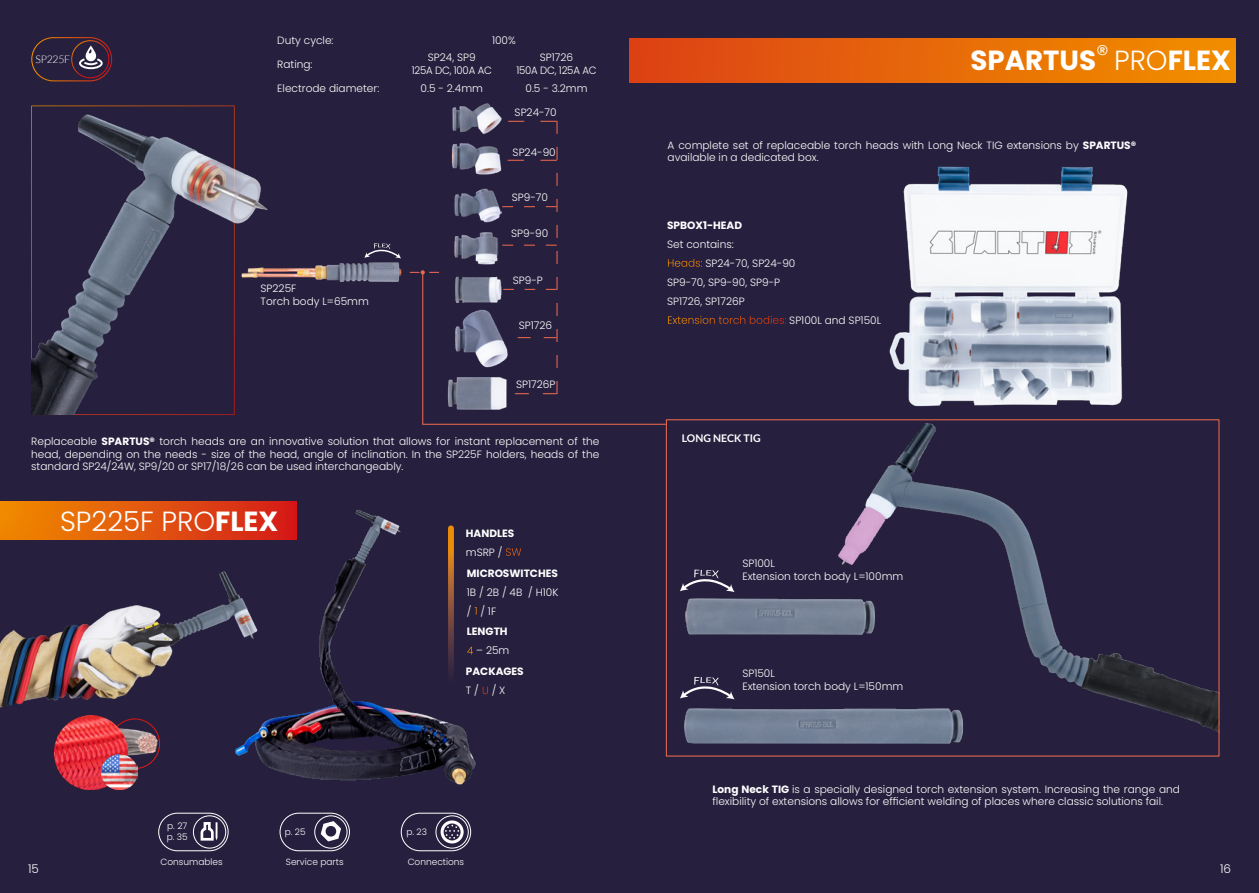
<style>
.page{position:relative;width:1259px;height:893px;background:#26203e}
.page>*{position:absolute;margin:0;border:0;box-sizing:border-box;transform-origin:0 0}
.t1{font:700 27.75px "Poppins";color:#fff}
.t2{font:300 27.75px "Poppins";color:#fff}
.t3{font:300 12px "Poppins";color:#fff}
.t4{font:300 10.5px/12.8px "Poppins";color:#fff}
.t5{font:700 10.5px/19px "Poppins";color:#fff}
.t6{font:300 10.5px/12.8px "Poppins";letter-spacing:-.02em;color:#fff;text-align:center}
.t7{font:700 10.5px "Lato";color:#fff}
.t8{font:300 10.5px "Lato";letter-spacing:-.025em;color:#fff}
.t9{font:300 9px/10.8px "Poppins";color:#fff}
.s1{font-weight:700}
.s2{font-weight:300}
.s3{font-weight:300;color:#f3fafb}
</style>
<div class="page">
<div style="left:629px;top:39px;width:606px;height:43px;background:linear-gradient(to right,#dc4215,#f29000)"></div>
<svg style="left:31px;top:37px;width:81px;height:44px"></svg>
<img style="left:32px;top:81px;width:236px;height:333px">
<img style="left:838px;top:423px;width:379px;height:309px">
<img style="left:684px;top:705px;width:281px;height:39px">
<img style="left:685px;top:596px;width:193px;height:41px">
<svg style="left:680px;top:570px;width:54px;height:22px"></svg>
<svg style="left:680px;top:677px;width:54px;height:22px"></svg>
<img style="left:226px;top:501px;width:250px;height:284px">
<img style="left:237px;top:251px;width:165px;height:31px">
<svg style="left:364px;top:243px;width:37px;height:15px"></svg>
<div style="left:0;top:502px;width:296px;height:38px;background:linear-gradient(to right,#f08d00,#d41c1a)"></div>
<img style="left:452px;top:103px;width:60px;height:18px">
<svg style="left:410px;top:121px;width:257px;height:304px"></svg>
<img style="left:889px;top:166px;width:239px;height:241px">
<svg style="left:158px;top:812px;width:71px;height:40px"></svg>
<svg style="left:279px;top:812px;width:71px;height:40px"></svg>
<svg style="left:400px;top:812px;width:71px;height:40px"></svg>
<img style="left:0;top:567px;width:284px;height:169px">
<img style="left:128px;top:719px;width:32px;height:45px">
<div style="left:109px;top:718px;width:51px;height:51px;border:1px solid #fff;border-radius:50%"></div>
<img style="left:54px;top:716px;width:74px;height:73px">
<img style="left:101px;top:754px;width:36px;height:36px">
<img style="left:451px;top:273px;width:54px;height:42px">
<p class="t8" style="left:36px;top:53px;width:36px">SP225F</p>
<p class="t4" style="left:277px;top:34px;width:58px">Duty cycle:</p>
<p class="t4" style="left:492px;top:34px;width:25px">100%</p>
<p class="t4" style="left:277px;top:58px;width:37px">Rating:</p>
<p class="t6" style="left:412px;top:51px;width:82px">SP24, SP9<br>125A DC, 100A AC</p>
<p class="t6" style="left:516px;top:51px;width:82px">SP1726<br>150A DC, 125A AC</p>
<p class="t4" style="left:277px;top:82px;width:103px">Electrode diameter:</p>
<p class="t4" style="left:421px;top:82px;width:64px">0.5 - 2.4mm</p>
<p class="t4" style="left:525px;top:82px;width:64px">0.5 - 3.2mm</p>
<p class="t4" style="left:260px;top:282px;width:110px">SP225F<br>Torch body L=65mm</p>
<p class="t4" style="left:514px;top:106px;width:44px">SP24-70</p>
<p class="t4" style="left:512px;top:146px;width:45px">SP24-90</p>
<p class="t4" style="left:512px;top:191px;width:38px">SP9-70</p>
<p class="t4" style="left:511px;top:227px;width:39px">SP9-90</p>
<p class="t4" style="left:513px;top:274px;width:32px">SP9-P</p>
<p class="t4" style="left:519px;top:319px;width:35px">SP1726</p>
<p class="t4" style="left:516px;top:378px;width:41px">SP1726P</p>
<p class="t4" style="left:31px;top:435px;width:569px;text-align:justify">Replaceable <span class="s1">SPARTUS®</span> torch heads are an innovative solution that allows for instant replacement of the head, depending on the needs - size of the head, angle of inclination. In the SP225F holders, heads of the standard SP24/24W, SP9/20 or SP17/18/26 can be used interchangeably.</p>
<h1 class="t2" style="left:60px;top:505px;width:220px">SP225F PRO<span class="s1">FLEX</span></h1>
<p class="t5" style="left:466px;top:524px;width:50px">HANDLES</p>
<p class="t4" style="left:466px;top:546px;width:57px">mSRP / SW</p>
<p class="t5" style="left:467px;top:563px;width:93px">MICROSWITCHES</p>
<p class="t4" style="left:467px;top:582px;width:93px;line-height:19px">1B / 2B / 4B / H10K / 1 / 1F</p>
<p class="t5" style="left:467px;top:622px;width:42px">LENGTH</p>
<p class="t4" style="left:467px;top:644px;width:44px">4 – 25m</p>
<p class="t5" style="left:466px;top:662px;width:59px">PACKAGES<br><span class="s2">T / U /</span> <span class="s3">X</span></p>
<h1 class="t1" style="left:970px;top:44px;width:262px">SPARTUS<sup>®</sup> <span class="s2">PRO</span>FLEX</h1>
<p class="t4" style="left:667px;top:139px;width:470px">A complete set of replaceable torch heads with Long Neck TIG extensions by <span class="s1">SPARTUS® </span>available in a dedicated box.</p>
<p class="t5" style="left:667px;top:215px;width:76px">SPBOX1-HEAD</p>
<p class="t4" style="left:667px;top:235px;width:216px;line-height:19px">Set contains:<br>Heads: SP24-70, SP24-90<br>SP9-70, SP9-90, SP9-P<br>SP1726, SP1726P<br>Extension torch bodies: SP100L and SP150L</p>
<p class="t7" style="left:682px;top:432px;width:80px">LONG NECK TIG</p>
<p class="t4" style="left:742px;top:557px;width:162px">SP100L<br>Extension torch body L=100mm</p>
<p class="t4" style="left:742px;top:667px;width:162px">SP150L<br>Extension torch body L=150mm</p>
<p class="t4" style="left:712px;top:783px;width:469px"><span class="s1">Long Neck TIG</span> is a specially designed torch extension system. Increasing the range and flexibility of extensions allows for efficient welding of places where classic solutions fail.</p>
<p class="t9" style="left:167px;top:821px;width:22px">p. 27 p. 35</p>
<p class="t9" style="left:160px;top:857px;width:64px">Consumables</p>
<p class="t9" style="left:286px;top:857px;width:59px">Service parts</p>
<p class="t9" style="left:408px;top:857px;width:58px">Connections</p>
<p class="t9" style="left:285px;top:826px;width:22px">p. 25</p>
<p class="t9" style="left:406px;top:826px;width:22px">p. 23</p>
<p class="t3" style="left:28px;top:862px;width:12px">15</p>
<p class="t3" style="left:1220px;top:862px;width:13px">16</p>
</div>
